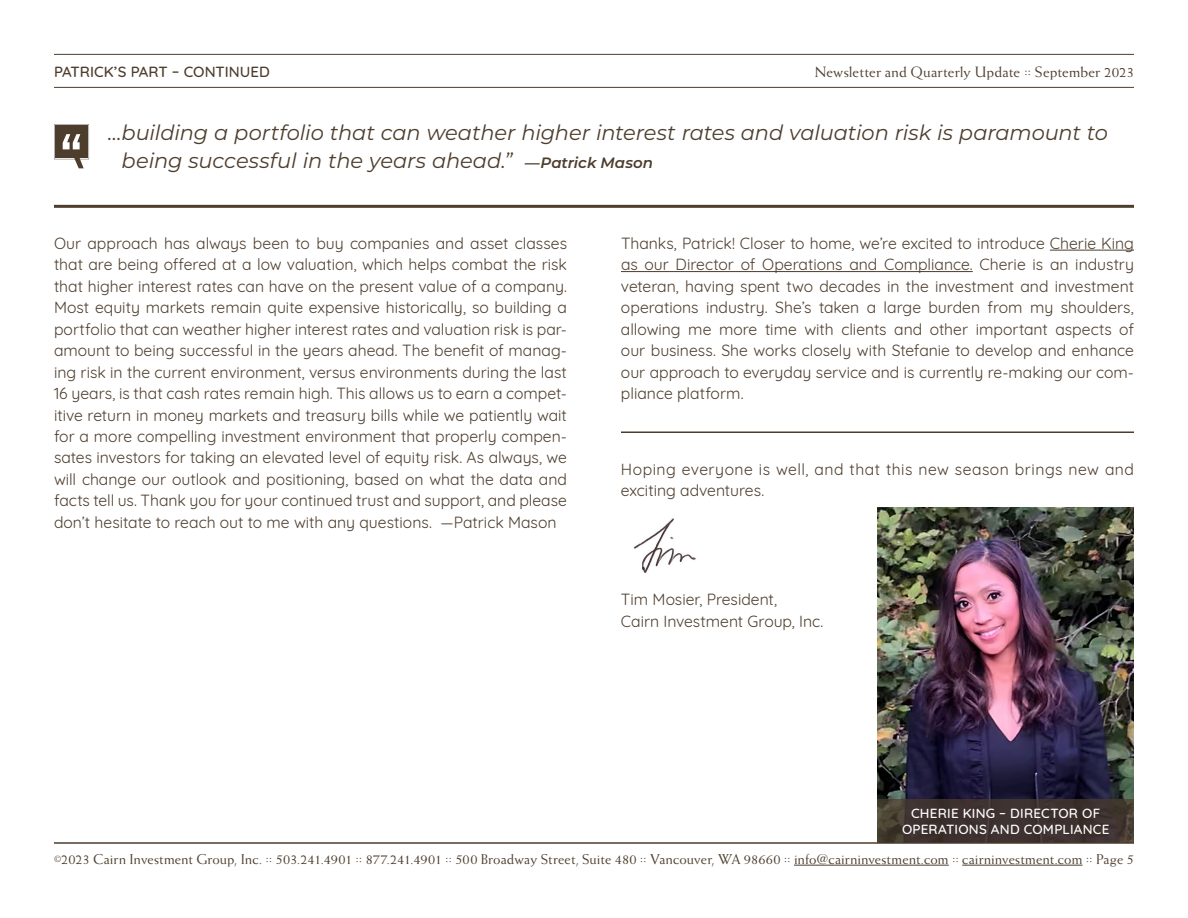
<style>
.page{position:relative;width:1188px;height:918px;background:#fff}
.page>*{position:absolute;margin:0;border:0;box-sizing:border-box;transform-origin:0 0}
.pull_quote{font:italic 21px/28.5px "Montserrat";letter-spacing:-.005em;color:#4d3d2d}
.body{font:15.75px/21.5px "Quicksand";color:#4d3d2d;text-align:justify}
.body-2{font:15.75px/21.5px "Quicksand";letter-spacing:.03em;color:#4d3d2d}
.t1{font:15px "Weiss Std";letter-spacing:.005em;color:#4d3d2d}
.t2{font:500 15px "Quicksand";letter-spacing:-.005em;color:#4d3d2d}
.t3{font:14.25px "Weiss Std";letter-spacing:.005em;color:#4d3d2d}
.body-3{font:500 13.5px/16.5px "Quicksand";letter-spacing:.02em;color:#fff;text-align:center}
.s1{font-weight:600;font-size:15px}
.s2{font-size:9px}
</style>
<div class="page">
<hr style="left:1050px;top:250px;width:84px;height:1px;background:#4d3d2d">
<hr style="left:621px;top:271px;width:352px;height:1px;background:#4d3d2d">
<hr style="left:621px;top:431px;width:513px;height:2px;background:#4d3d2d">
<hr style="left:54px;top:54px;width:1080px;height:1px;background:#4d3d2d">
<hr style="left:54px;top:87px;width:1080px;height:1px;background:#4d3d2d">
<hr style="left:794px;top:865px;width:155px;height:1px;background:#4d3d2d">
<hr style="left:962px;top:865px;width:121px;height:1px;background:#4d3d2d">
<img style="left:634px;top:518px;width:62px;height:55px">
<img style="left:878px;top:508px;width:256px;height:291px">
<svg style="left:878px;top:799px;width:256px;height:44px;background:#3f332f"></svg>
<hr style="left:54px;top:205px;width:1080px;height:3px;background:#4d3d2d">
<svg style="left:54px;top:124px;width:35px;height:44px"></svg>
<hr style="left:54px;top:843px;width:1080px;height:1px;background:#4d3d2d">
<p class="t2" style="left:54px;top:59px;width:217px">PATRICK’S PART – CONTINUED</p>
<p class="t1" style="left:815px;top:63px;width:321px">Newsletter and Quarterly Update :: September 2023</p>
<p class="pull_quote" style="left:122px;top:117px;width:988px;text-indent:-14px">…building a portfolio that can weather higher interest rates and valuation risk is paramount to being successful in the years ahead.” <span class="s1">—Patrick Mason</span></p>
<p class="body" style="left:54px;top:231px;width:515px">Our approach has always been to buy companies and asset classes that are being offered at a low valuation, which helps combat the risk that higher interest rates can have on the present value of a company.<br>Most equity markets remain quite expensive historically, so building a portfolio that can weather higher interest rates and valuation risk is par&shy;amount to being successful in the years ahead. The benefit of manag&shy;ing risk in the current environment, versus environments during the last 16 years, is that cash rates remain high. This allows us to earn a compet&shy;itive return in money markets and treasury bills while we patiently wait for a more compelling investment environment that properly compen&shy;sates investors for taking an elevated level of equity risk. As always, we will change our outlook and positioning, based on what the data and facts tell us. Thank you for your continued trust and support, and please don’t hesitate to reach out to me with any questions. —Patrick Mason</p>
<p class="body" style="left:621px;top:231px;width:515px">Thanks, Patrick! Closer to home, we’re excited to introduce Cherie King as our Director of Operations and Compliance. Cherie is an industry veteran, having spent two decades in the investment and investment operations industry. She’s taken a large burden from my shoulders, allowing me more time with clients and other important aspects of our business. She works closely with Stefanie to develop and enhance our approach to everyday service and is currently re-making our com&shy;pliance platform.</p>
<p class="body-2" style="left:621px;top:457px;width:515px">Hoping everyone is well, and that this new season brings new and exciting adventures.</p>
<p class="body" style="left:621px;top:587px;width:204px">Tim Mosier, President,<br>Cairn Investment Group, Inc.</p>
<p class="body-3" style="left:902px;top:803px;width:209px">CHERIE KING – DIRECTOR OF<br>OPERATIONS AND COMPLIANCE</p>
<p class="t3" style="left:54px;top:851px;width:1082px"><span class="s2">©</span>2023 Cairn Investment Group, Inc. :: 503.241.4901 :: 877.241.4901 :: 500 Broadway Street, Suite 480 :: Vancouver, WA 98660 :: info@cairninvestment.com :: cairninvestment.com :: Page 5</p>
</div>
